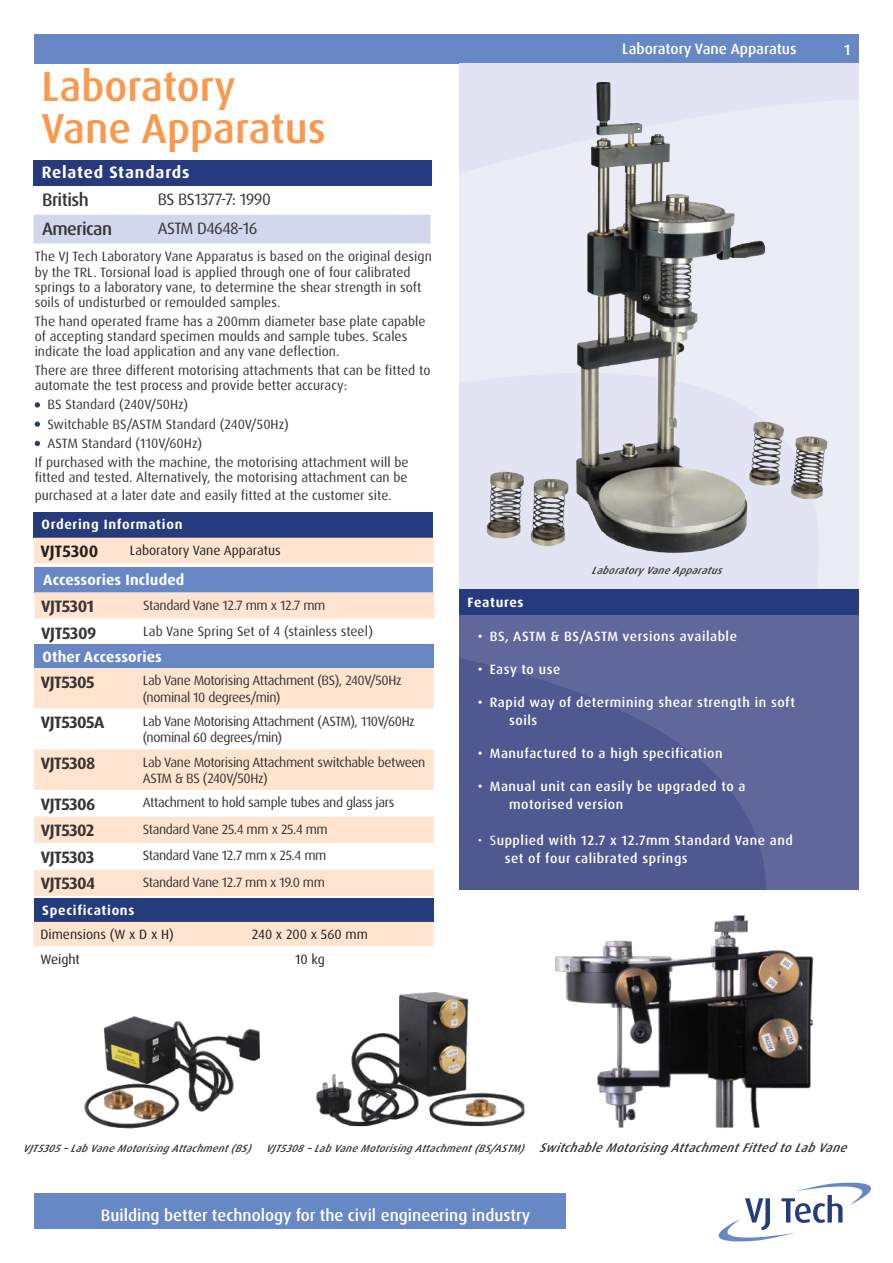
<style>
.page{position:relative;width:893px;height:1263px;background:#fff}
.page>*{position:absolute;margin:0;border:0;box-sizing:border-box;transform-origin:0 0}
.t1{font:500 42px/42px "Dax OT";color:#fa984b}
.t2{font:500 18px "Dax OT";letter-spacing:-.03em;color:#393535}
.t3{font:700 16.5px "Dax OT";letter-spacing:-.03em;color:#393535}
.t4{font:500 16.5px "Dax OT";color:#fff}
.t5{font:16.5px "Dax OT";letter-spacing:-.03em;color:#393535}
.t6{font:700 16.5px "Dax OT";letter-spacing:.05em;color:#fff}
.t7{font:700 16.5px "Dax OT";color:#241f1f}
.t8{font:700 15px "Dax OT";letter-spacing:.01em;color:#fff}
.t9{font:500 15px "Dax OT";color:#fff}
.t10{font:13.5px/15px "Dax OT";color:#393535}
.t11{font:13.5px/16.5px "Dax OT";letter-spacing:-.03em;color:#393535}
.t12{font:500 13.5px/18px "Dax OT";letter-spacing:.04em;color:#fff}
.t13{font:13.5px "Dax OT";color:#241f1f}
.t14{font:700 13.5px "Dax OT";letter-spacing:.05em;color:#fff}
.t15{font:italic 500 12.6px "Dax OT";color:#393535}
.t16{font:italic 500 10.5px "Dax OT";color:#393535}
.s1{font-weight:400}
.s2{font-size:10.5px}
</style>
<div class="page">
<svg style="left:719px;top:1182px;width:152px;height:59px"></svg>
<div style="left:34px;top:34px;width:825px;height:29px;background:#6888c5"></div>
<div style="left:34px;top:1193px;width:532px;height:36px;background:#6888c5"></div>
<svg style="left:459px;top:615px;width:400px;height:275px;background:#576096"></svg>
<div style="left:459px;top:63px;width:400px;height:527px;background:#e2e4f3"></div>
<svg style="left:35px;top:402px;width:5px;height:6px"></svg>
<svg style="left:35px;top:421px;width:5px;height:6px"></svg>
<svg style="left:35px;top:441px;width:5px;height:5px"></svg>
<img style="left:480px;top:76px;width:353px;height:483px">
<img style="left:84px;top:1016px;width:176px;height:113px">
<img style="left:316px;top:992px;width:209px;height:134px">
<img style="left:554px;top:915px;width:260px;height:212px">
<div style="left:33px;top:512px;width:400px;height:26px;background:#253b7d"></div>
<div style="left:34px;top:538px;width:400px;height:25px;background:#ffe5cf"></div>
<div style="left:34px;top:898px;width:400px;height:24px;background:#253b7d"></div>
<div style="left:34px;top:922px;width:399px;height:24px;background:#ffe5cf"></div>
<div style="left:34px;top:668px;width:400px;height:228px;background:#ffe5cf"></div>
<svg style="left:34px;top:708px;width:400px;height:161px"></svg>
<div style="left:35px;top:567px;width:398px;height:25px;background:#6888c5"></div>
<svg style="left:34px;top:592px;width:400px;height:53px"></svg>
<div style="left:34px;top:645px;width:400px;height:23px;background:#6888c5"></div>
<div style="left:33px;top:161px;width:398px;height:25px;background:#253b7d"></div>
<div style="left:34px;top:215px;width:396px;height:28px;background:#d2d7ed"></div>
<div style="left:459px;top:590px;width:400px;height:25px;background:#253b7d"></div>
<h1 class="t1" style="left:41px;top:66px;width:286px">Laboratory<br>Vane Apparatus</h1>
<p class="t6" style="left:42px;top:162px;width:149px">Related Standards</p>
<h2 class="t2" style="left:42px;top:189px;width:48px">British</h2>
<p class="t5" style="left:158px;top:189px;width:115px">BS BS1377-7: 1990</p>
<h2 class="t2" style="left:42px;top:217px;width:72px">American</h2>
<p class="t5" style="left:158px;top:218px;width:101px">ASTM D4648-16</p>
<p class="t10" style="left:35px;top:249px;width:399px">The VJ Tech Laboratory Vane Apparatus is based on the original design by the TRL. Torsional load is applied through one of four calibrated springs to a laboratory vane, to determine the shear strength in soft soils of undisturbed or remoulded samples.</p>
<p class="t10" style="left:35px;top:314px;width:392px">The hand operated frame has a 200mm diameter base plate capable of accepting standard specimen moulds and sample tubes. Scales indicate the load application and any vane deflection.</p>
<p class="t10" style="left:35px;top:363px;width:397px">There are three different motorising attachments that can be fitted to automate the test process and provide better accuracy:</p>
<p class="t10" style="left:47px;top:397px;width:142px">BS Standard (240V/50Hz)</p>
<p class="t10" style="left:47px;top:416px;width:243px">Switchable BS/ASTM Standard (240V/50Hz)</p>
<p class="t10" style="left:47px;top:436px;width:156px">ASTM Standard (110V/60Hz)</p>
<p class="t10" style="left:35px;top:455px;width:375px">If purchased with the machine, the motorising attachment will be</p>
<p class="t10" style="left:35px;top:468px;width:374px;line-height:18px">fitted and tested. Alternatively, the motorising attachment can be purchased at a later date and easily fitted at the customer site.</p>
<p class="t14" style="left:42px;top:516px;width:142px">Ordering Information</p>
<p class="t7" style="left:40px;top:541px;width:60px">VJT5300</p>
<p class="t13" style="left:130px;top:541px;width:153px">Laboratory Vane Apparatus</p>
<p class="t8" style="left:43px;top:571px;width:143px">Accessories Included</p>
<p class="t3" style="left:41px;top:596px;width:54px">VJT5301</p>
<p class="t11" style="left:143px;top:597px;width:184px">Standard Vane 12.7 mm x 12.7 mm</p>
<p class="t3" style="left:41px;top:622px;width:57px">VJT5309</p>
<p class="t10" style="left:143px;top:624px;width:231px">Lab Vane Spring Set of 4 (stainless steel)</p>
<p class="t8" style="left:43px;top:647px;width:121px">Other Accessories</p>
<p class="t3" style="left:41px;top:671px;width:55px">VJT5305</p>
<p class="t11" style="left:143px;top:672px;width:260px">Lab Vane Motorising Attachment (BS), 240V/50Hz (nominal 10 degrees/min)</p>
<p class="t3" style="left:41px;top:712px;width:65px">VJT5305A</p>
<p class="t11" style="left:143px;top:713px;width:274px">Lab Vane Motorising Attachment (ASTM), 110V/60Hz (nominal 60 degrees/min)</p>
<p class="t3" style="left:41px;top:753px;width:56px">VJT5308</p>
<p class="t11" style="left:143px;top:754px;width:284px">Lab Vane Motorising Attachment switchable between<br>ASTM &amp; BS (240V/50Hz)</p>
<p class="t3" style="left:41px;top:793px;width:56px">VJT5306</p>
<p class="t11" style="left:143px;top:794px;width:253px">Attachment to hold sample tubes and glass jars</p>
<p class="t3" style="left:41px;top:820px;width:55px">VJT5302</p>
<p class="t11" style="left:143px;top:821px;width:186px">Standard Vane 25.4 mm x 25.4 mm</p>
<p class="t3" style="left:41px;top:846px;width:55px">VJT5303</p>
<p class="t11" style="left:143px;top:848px;width:185px">Standard Vane 12.7 mm x 25.4 mm</p>
<p class="t3" style="left:41px;top:873px;width:56px">VJT5304</p>
<p class="t11" style="left:143px;top:874px;width:184px">Standard Vane 12.7 mm x 19.0 mm</p>
<p class="t14" style="left:42px;top:901px;width:94px">Specifications</p>
<p class="t13" style="left:40px;top:926px;width:135px">Dimensions (W x D x H)</p>
<p class="t13" style="left:252px;top:926px;width:118px">240 x 200 x 560 mm</p>
<p class="t13" style="left:40px;top:950px;width:41px">Weight</p>
<p class="t13" style="left:295px;top:950px;width:31px">10 kg</p>
<p class="t9" style="left:622px;top:40px;width:176px">Laboratory Vane Apparatus</p>
<p class="t14" style="left:467px;top:593px;width:58px">Features</p>
<p class="t16" style="left:592px;top:563px;width:135px">LaboratoryVane Apparatus</p>
<p class="t12" style="left:478px;top:628px;width:261px">• BS, ASTM &amp; BS/ASTM versions available</p>
<p class="t12" style="left:478px;top:661px;width:84px">• Easy to use</p>
<p class="t12" style="left:509px;top:694px;width:287px;text-indent:-31px">• Rapid way of determining shear strength in soft soils</p>
<p class="t12" style="left:478px;top:744px;width:246px">• Manufactured to a high specification</p>
<p class="t12" style="left:509px;top:777px;width:238px;text-indent:-31px">• Manual unit can easily be upgraded to a motorised version</p>
<p class="t12" style="left:505px;top:831px;width:290px;text-indent:-27px"><span class="s1">• S</span>upplied with 12.7 x 12.7mm Standard Vane and set of four calibrated springs</p>
<p class="t9" style="left:844px;top:40px;width:8px">1</p>
<p class="t16" style="left:23px;top:1142px;width:229px">VJ T5305–Lab Vane Motorising Attachment(BS)</p>
<p class="t15" style="left:266px;top:1139px;width:586px"><span class="s2">VJ T5308 –Lab Vane Motorising Attachment(BS/ASTM)</span> Switchable Motorising AttachmentFitted to Lab Vane</p>
<p class="t4" style="left:101px;top:1204px;width:431px">Building better technology for the civil engineering industry</p>
</div>
